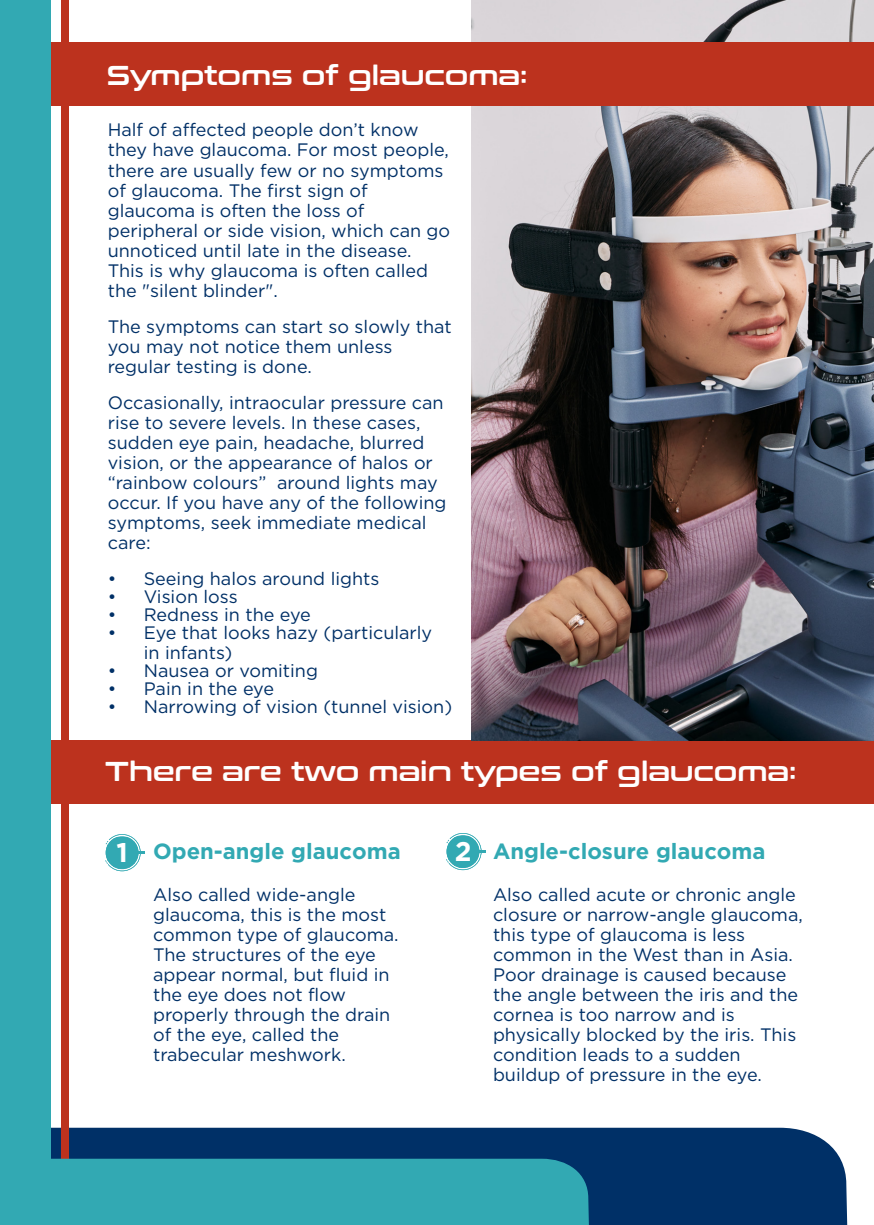
<style>
.page{position:relative;width:874px;height:1225px;background:#fff}
.page>*{position:absolute;margin:0;border:0;box-sizing:border-box;transform-origin:0 0}
.t1{font:27.2px "Conthrax Sb";color:#fff}
.t2{font:700 27px "Gotham";color:#fff}
.t3{font:700 22px "Gotham";color:#32a9b3}
.t4{font:18px/20px "Gotham";color:#003067}
</style>
<div class="page">
<div style="left:33px;top:740px;width:840px;height:64px;background:#bc321e"></div>
<img style="left:471px;top:0;width:402px;height:740px">
<div style="left:51px;top:1127px;width:795px;height:98px;background:#003067"></div>
<div style="left:61px;top:0;width:7px;height:1159px;background:#bc321e"></div>
<div style="left:0;top:1158px;width:588px;height:67px;background:#32a9b3"></div>
<svg style="left:105px;top:834px;width:40px;height:37px"></svg>
<svg style="left:446px;top:833px;width:40px;height:37px"></svg>
<div style="left:0;top:42px;width:873px;height:64px;background:#bc321e"></div>
<div style="left:0;top:0;width:51px;height:1208px;background:#32a9b3"></div>
<h1 class="t1" style="left:107px;top:65px;width:422px">Symptoms of glaucoma:</h1>
<p class="t4" style="left:108px;top:121px;width:344px">Half of affected people don’t know they have glaucoma. For most people, there are usually few or no symptoms of glaucoma. The first sign of glaucoma is often the loss of peripheral or side vision, which can go unnoticed until late in the disease.<br>This is why glaucoma is often called the "silent blinder".</p>
<p class="t4" style="left:108px;top:317px;width:345px">The symptoms can start so slowly that you may not notice them unless regular testing is done.</p>
<p class="t4" style="left:108px;top:393px;width:340px">Occasionally, intraocular pressure can rise to severe levels. In these cases, sudden eye pain, headache, blurred vision, or the appearance of halos or “rainbow colours” around lights may occur. If you have any of the following symptoms, seek immediate medical care:</p>
<p class="t4" style="left:108px;top:569px;width:273px">• Seeing halos around lights</p>
<p class="t4" style="left:108px;top:587px;width:131px">• Vision loss</p>
<p class="t4" style="left:108px;top:605px;width:204px">• Redness in the eye</p>
<p class="t4" style="left:144px;top:623px;width:290px;text-indent:-36px">• Eye that looks hazy (particularly in infants)</p>
<p class="t4" style="left:108px;top:661px;width:212px">• Nausea or vomiting</p>
<p class="t4" style="left:108px;top:679px;width:168px">• Pain in the eye</p>
<p class="t4" style="left:108px;top:697px;width:346px">• Narrowing of vision (tunnel vision)</p>
<h1 class="t1" style="left:105px;top:760px;width:692px">There are two main types of glaucoma:</h1>
<h2 class="t2" style="left:116px;top:842px;width:13px">1</h2>
<h2 class="t2" style="left:454px;top:841px;width:18px">2</h2>
<p class="t3" style="left:153px;top:843px;width:249px">Open-angle glaucoma</p>
<p class="t4" style="left:153px;top:886px;width:247px">Also called wide-angle glaucoma, this is the most common type of glaucoma.<br>The structures of the eye appear normal, but fluid in the eye does not flow properly through the drain of the eye, called the trabecular meshwork.</p>
<p class="t3" style="left:492px;top:843px;width:274px">Angle-closure glaucoma</p>
<p class="t4" style="left:492px;top:886px;width:311px">Also called acute or chronic angle closure or narrow-angle glaucoma, this type of glaucoma is less common in the West than in Asia.<br>Poor drainage is caused because the angle between the iris and the cornea is too narrow and is physically blocked by the iris. This condition leads to a sudden buildup of pressure in the eye.</p>
</div>
